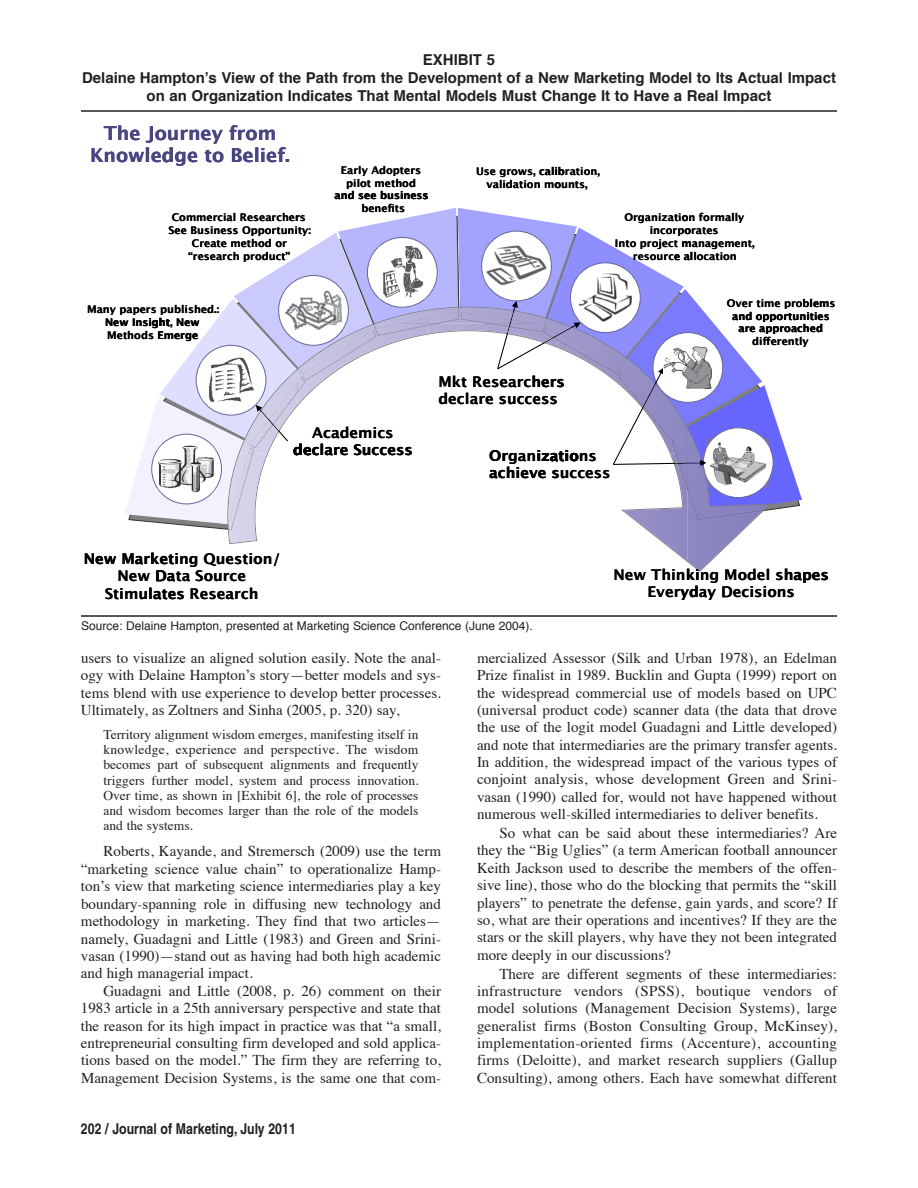
<style>
.page{position:relative;width:918px;height:1188px;background:#fff}
.page>*{position:absolute;margin:0;border:0;box-sizing:border-box;transform-origin:0 0}
.t1{font:700 19.05px/22.2px "Lucida Grande";color:#4e497a;text-align:center}
.t2{font:15px/17.4px "Times";color:#231f20;text-align:justify}
.t3{font:700 15px/18px "Helvetica";color:#231f20;text-align:center}
.t4{font:700 condensed 15px "Helvetica";color:#231f20}
.t5{font:700 14.85px/17px "Lucida Grande";color:#000}
.t6{font:13.5px/15.1px "Times";color:#231f20;text-align:justify}
.t7{font:12px "Helvetica";color:#231f20}
.t8{font:700 10.65px/12.8px "Lucida Grande";color:#000;text-align:center}
</style>
<div class="page">
<hr style="left:81px;top:110px;width:756px;height:2px;background:#231f20">
<hr style="left:81px;top:615px;width:756px;height:2px;background:#231f20">
<svg style="left:228px;top:530px;width:516px;height:42px"></svg>
<img style="left:229px;top:530px;width:28px;height:13px">
<img style="left:662px;top:540px;width:25px;height:21px">
<svg style="left:125px;top:208px;width:677px;height:322px"></svg>
<img style="left:707px;top:477px;width:63px;height:10px">
<img style="left:690px;top:485px;width:79px;height:29px">
<img style="left:687px;top:550px;width:35px;height:21px">
<p class="t3" style="left:82px;top:52px;width:755px">EXHIBIT 5<br>Delaine Hampton’s View of the Path from the Development of a New Marketing Model to Its Actual Impact on an Organization Indicates That Mental Models Must Change It to Have a Real Impact</p>
<p class="t1" style="left:90px;top:121px;width:201px">The Journey from<br>Knowledge to Belief.</p>
<p class="t8" style="left:169px;top:211px;width:144px">Commercial Researchers<br>See Business Opportunity:<br>Create method or “research product”</p>
<p class="t8" style="left:87px;top:303px;width:134px">Many papers published.:</p>
<p class="t8" style="left:105px;top:316px;width:96px;text-align:left">New Insight, New<br>Methods Emerge</p>
<p class="t8" style="left:341px;top:163px;width:82px">Early Adopters pilot method</p>
<p class="t8" style="left:476px;top:165px;width:125px">Use grows, calibration, validation mounts,</p>
<p class="t8" style="left:335px;top:189px;width:96px">and see business benefits</p>
<p class="t5" style="left:439px;top:373px;width:128px">Mkt Researchers declare success</p>
<p class="t5" style="left:312px;top:424px;width:83px">Academics</p>
<p class="t8" style="left:615px;top:211px;width:141px">Organization formally incorporates<br>Into project management, resource allocation</p>
<p class="t8" style="left:727px;top:297px;width:110px">Over time problems and opportunities</p>
<p class="t8" style="left:739px;top:322px;width:86px">are approached</p>
<p class="t8" style="left:752px;top:335px;width:58px">di"erently</p>
<p class="t5" style="left:293px;top:441px;width:121px">declare Success</p>
<p class="t5" style="left:84px;top:550px;width:199px">New Marketing Question/</p>
<p class="t5" style="left:118px;top:567px;width:130px">New Data Source</p>
<p class="t5" style="left:489px;top:447px;width:123px">Organizations achieve success</p>
<p class="t5" style="left:614px;top:566px;width:217px">New Thinking Model shapes</p>
<p class="t5" style="left:105px;top:585px;width:155px">Stimulates Research</p>
<p class="t5" style="left:647px;top:583px;width:149px">Everyday Decisions</p>
<p class="t7" style="left:81px;top:621px;width:453px">Source: Delaine Hampton, presented at Marketing Science Conference (June 2004).</p>
<p class="t2" style="left:81px;top:650px;width:362px">users to visualize an aligned solution easily. Note the anal&shy;ogy with Delaine Hampton’s story—better models and sys&shy;tems blend with use experience to develop better processes.<br>Ultimately, as Zoltners and Sinha (2005, p. 320) say,</p>
<p class="t6" style="left:103px;top:728px;width:317px">Territory alignment wisdom emerges, manifesting itself in knowledge, experience and perspective. The wisdom becomes part of subsequent alignments and frequently triggers further model, system and process innovation.<br>Over time, as shown in [Exhibit 6], the role of processes and wisdom becomes larger than the role of the models and the systems.</p>
<p class="t2" style="left:81px;top:844px;width:362px;text-indent:23px">Roberts, Kayande, and Stremersch (2009) use the term “marketing science value chain” to operationalize Hamp&shy;ton’s view that marketing science intermediaries play a key boundary-spanning role in diffusing new technology and methodology in marketing. They find that two articles— namely, Guadagni and Little (1983) and Green and Srini&shy;vasan (1990)—stand out as having had both high academic and high managerial impact.</p>
<p class="t2" style="left:81px;top:983px;width:362px;text-indent:23px">Guadagni and Little (2008, p. 26) comment on their 1983 article in a 25th anniversary perspective and state that the reason for its high impact in practice was that “a small, entrepreneurial consulting firm developed and sold applica&shy;tions based on the model.” The firm they are referring to, Management Decision Systems, is the same one that com-</p>
<p class="t4" style="left:81px;top:1124px;width:216px">202 / Journal of Marketing, July 2011</p>
<p class="t2" style="left:477px;top:650px;width:362px">mercialized Assessor (Silk and Urban 1978), an Edelman Prize finalist in 1989. Bucklin and Gupta (1999) report on the widespread commercial use of models based on UPC (universal product code) scanner data (the data that drove the use of the logit model Guadagni and Little developed) and note that intermediaries are the primary transfer agents.<br>In addition, the widespread impact of the various types of conjoint analysis, whose development Green and Srini&shy;vasan (1990) called for, would not have happened without numerous well-skilled intermediaries to deliver benefits.</p>
<p class="t2" style="left:477px;top:826px;width:362px;text-indent:23px">So what can be said about these intermediaries? Are they the “Big Uglies” (a term American football announcer Keith Jackson used to describe the members of the offen&shy;sive line), those who do the blocking that permits the “skill players” to penetrate the defense, gain yards, and score? If so, what are their operations and incentives? If they are the stars or the skill players, why have they not been integrated more deeply in our discussions?</p>
<p class="t2" style="left:477px;top:966px;width:362px;text-indent:23px">There are different segments of these intermediaries: infrastructure vendors (SPSS), boutique vendors of model solutions (Management Decision Systems), large generalist firms (Boston Consulting Group, McKinsey), implementation-oriented firms (Accenture), accounting firms (Deloitte), and market research suppliers (Gallup Consulting), among others. Each have somewhat different</p>
</div>
